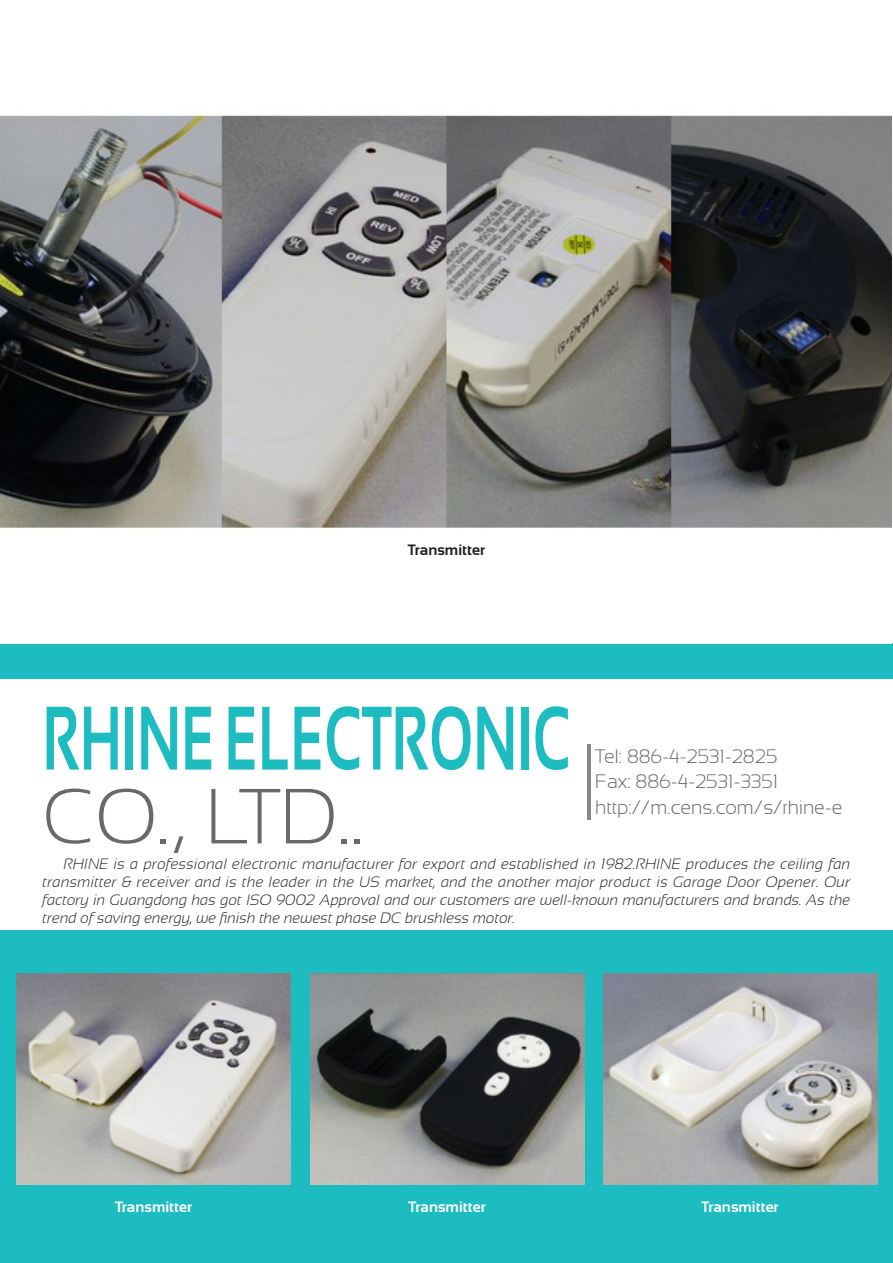
<style>
.page{position:relative;width:893px;height:1263px;background:#fff}
.page>*{position:absolute;margin:0;border:0;box-sizing:border-box;transform-origin:0 0}
.公司名大標{font:700 90px "Sansation";color:#1cbcc1;scale:.62 1}
.公司名大標-2{font:300 78px "Sansation";color:#69696c}
.公司內容{font:300 19.5px "Sansation";color:#69696c}
.副標內文{font:italic 300 15px/18px "Sansation";color:#231f20;text-align:justify}
.產品名{font:700 15px "Sansation";color:#fff}
.產品名-2{font:700 15px "Sansation";color:#231f20}
</style>
<div class="page">
<div style="left:0;top:643px;width:893px;height:620px;background:#1cbcc1"></div>
<div style="left:0;top:679px;width:893px;height:251px;background:#fff"></div>
<img style="left:17px;top:973px;width:274px;height:212px">
<img style="left:310px;top:973px;width:274px;height:212px">
<img style="left:604px;top:973px;width:274px;height:212px">
<hr style="left:587px;top:744px;width:3px;height:76px;background:#86888a">
<img style="left:0;top:112px;width:891px;height:417px">
<p class="產品名-2" style="left:408px;top:541px;width:79px">Transmitter</p>
<p class="公司名大標" style="left:43px;top:688px;width:853px">Rhine Electronic</p>
<p class="公司名大標-2" style="left:43px;top:773px;width:322px">Co., Ltd..</p>
<p class="公司內容" style="left:595px;top:745px;width:183px">Tel: 886-4-2531-2825</p>
<p class="公司內容" style="left:595px;top:771px;width:185px">Fax: 886-4-2531-3351</p>
<p class="公司內容" style="left:595px;top:796px;width:249px">http://m.cens.com/s/rhine-e</p>
<p class="副標內文" style="left:43px;top:855px;width:809px;text-indent:21px">RHINE is a professional electronic manufacturer for export and established in 1982.RHINE produces the ceiling fan transmitter &amp; receiver and is the leader in the US market, and the another major product is Garage Door Opener. Our factory in Guangdong has got ISO 9002 Approval and our customers are well-known manufacturers and brands. As the trend of saving energy, we finish the newest phase DC brushless motor.</p>
<p class="產品名" style="left:115px;top:1199px;width:79px">Transmitter</p>
<p class="產品名" style="left:409px;top:1199px;width:79px">Transmitter</p>
<p class="產品名" style="left:702px;top:1199px;width:79px">Transmitter</p>
</div>
